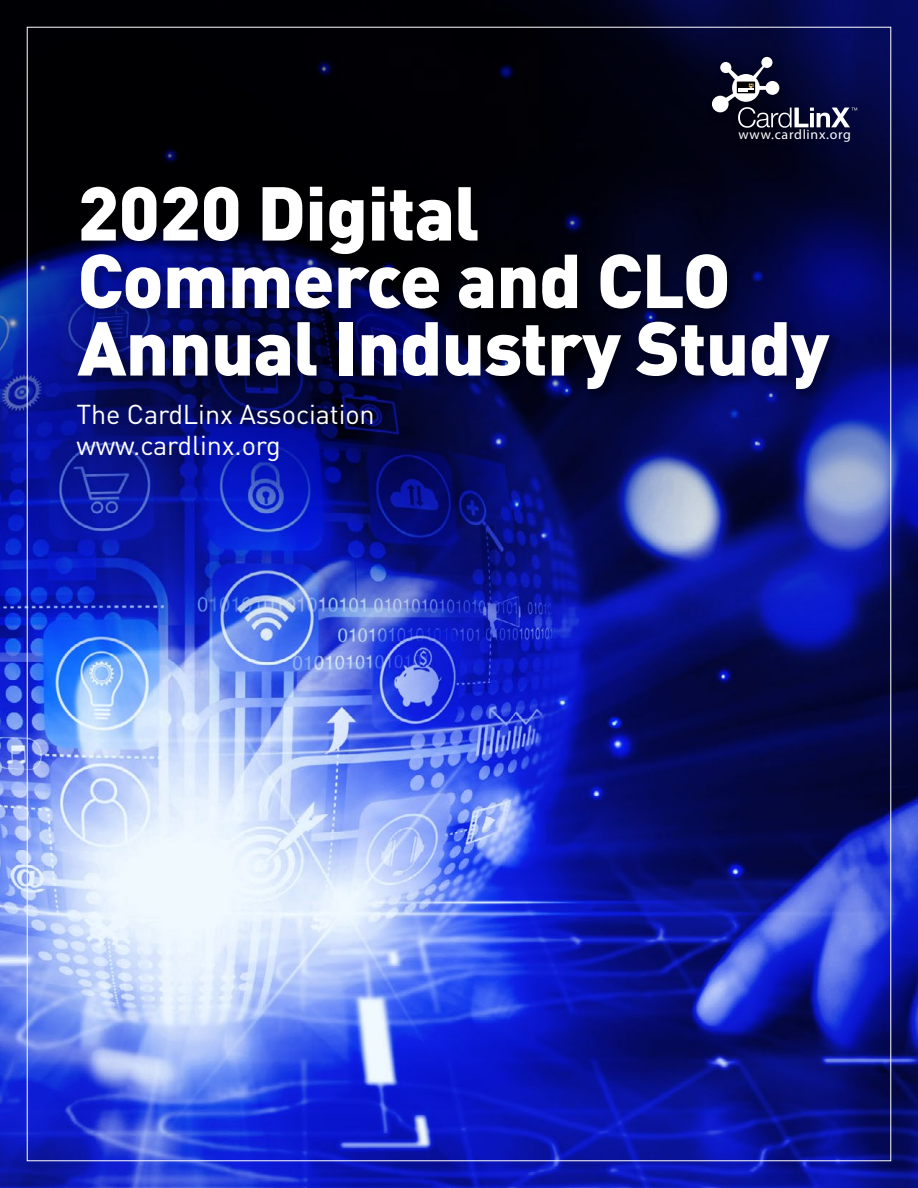
<style>
.page{position:relative;width:918px;height:1188px;background:#fff}
.page>*{position:absolute;margin:0;border:0;box-sizing:border-box;transform-origin:0 0}
.t1{font:900 75px/67.5px "DIN";letter-spacing:-.01em;color:#fff}
.t2{font:27px/31.5px "DIN";letter-spacing:-.005em;color:#fff}
.t3{font:13.65px "Myriad Pro";letter-spacing:.05em;color:#fff}
</style>
<div class="page">
<img style="left:0;top:926px;width:918px;height:262px">
<img style="left:0;top:0;width:918px;height:926px">
<div style="left:706px;top:51px;width:163px;height:103px;background:#000;opacity:.4"></div>
<svg style="left:712px;top:57px;width:145px;height:71px;background:#313455"></svg>
<div style="left:75px;top:184px;width:766px;height:216px;background:#000;opacity:.23"></div>
<p class="t3" style="left:739px;top:126px;width:114px">www.cardlinx.org</p>
<p class="t1" style="left:77px;top:176px;width:753px">2020 Digital<br>Commerce and CLO<br>Annual Industry Study</p>
<p class="t2" style="left:76px;top:398px;width:300px">The CardLinx Association www.cardlinx.org</p>
</div>
